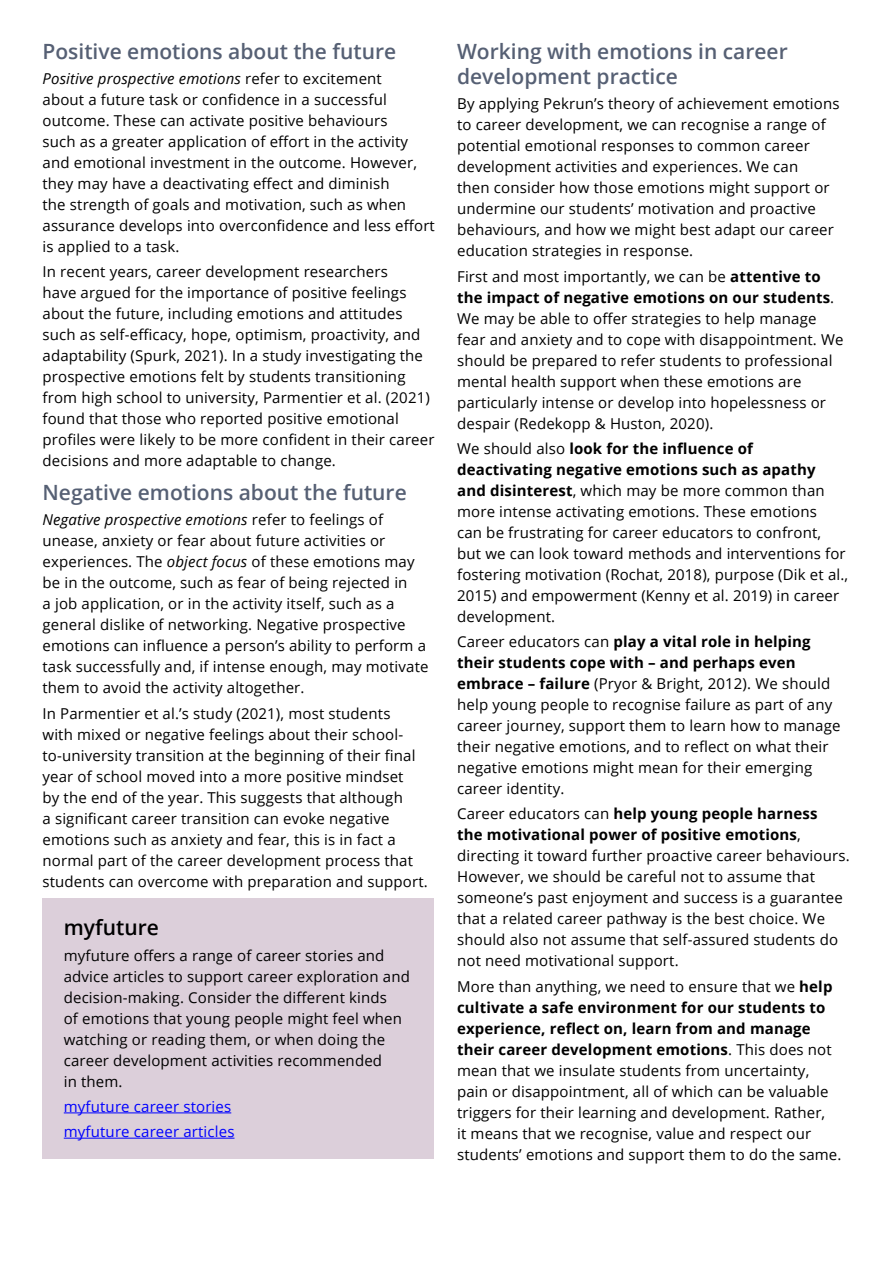
<style>
.page{position:relative;width:893px;height:1263px;background:#fff}
.page>*{position:absolute;margin:0;border:0;box-sizing:border-box;transform-origin:0 0}
.t1{font:600 21px/25.5px "Open Sans";color:#566074}
.t2{font:600 21px "Open Sans";color:#000}
.t3{font:15px/21px "Open Sans";letter-spacing:.01em;color:#000}
.t4{font:15px/25.2px "Open Sans";letter-spacing:.01em;color:#00f}
.s1{font-style:italic}
.s2{font-weight:700}
</style>
<div class="page">
<div style="left:43px;top:898px;width:391px;height:260px;background:#dccfda"></div>
<hr style="left:64px;top:1112px;width:167px;height:1px;background:#00f">
<hr style="left:64px;top:1138px;width:170px;height:1px;background:#00f">
<h1 class="t1" style="left:43px;top:38px;width:355px">Positive emotions about the future</h1>
<p class="t3" style="left:43px;top:68px;width:394px"><span class="s1">Positive prospective emotions</span> refer to excitement<br>about a future task or confidence in a successful outcome. These can activate positive behaviours<br>such as a greater application of effort in the activity and emotional investment in the outcome. However, they may have a deactivating effect and diminish<br>the strength of goals and motivation, such as when assurance develops into overconfidence and less effort is applied to a task.</p>
<p class="t3" style="left:43px;top:261px;width:393px">In recent years, career development researchers<br>have argued for the importance of positive feelings about the future, including emotions and attitudes such as self-efficacy, hope, optimism, proactivity, and adaptability (Spurk, 2021). In a study investigating the prospective emotions felt by students transitioning from high school to university, Parmentier et al. (2021) found that those who reported positive emotional profiles were likely to be more confident in their career decisions and more adaptable to change.</p>
<h1 class="t1" style="left:43px;top:479px;width:366px">Negative emotions about the future</h1>
<p class="t3" style="left:43px;top:509px;width:388px"><span class="s1">Negative prospective emotions</span> refer to feelings of unease, anxiety or fear about future activities or experiences. The <span class="s1">object focus</span> of these emotions may be in the outcome, such as fear of being rejected in<br>a job application, or in the activity itself, such as a general dislike of networking. Negative prospective emotions can influence a person’s ability to perform a task successfully and, if intense enough, may motivate them to avoid the activity altogether.</p>
<p class="t3" style="left:43px;top:702px;width:387px">In Parmentier et al.’s study (2021), most students<br>with mixed or negative feelings about their school&shy;to-university transition at the beginning of their final year of school moved into a more positive mindset<br>by the end of the year. This suggests that although<br>a significant career transition can evoke negative emotions such as anxiety and fear, this is in fact a normal part of the career development process that students can overcome with preparation and support.</p>
<h1 class="t2" style="left:64px;top:913px;width:97px">myfuture</h1>
<p class="t3" style="left:64px;top:944px;width:348px">myfuture offers a range of career stories and advice articles to support career exploration and decision-making. Consider the different kinds<br>of emotions that young people might feel when watching or reading them, or when doing the career development activities recommended<br>in them.</p>
<p class="t4" style="left:64px;top:1093px;width:172px">myfuture career stories myfuture career articles</p>
<h1 class="t1" style="left:457px;top:38px;width:332px">Working with emotions in career development practice</h1>
<p class="t3" style="left:457px;top:93px;width:384px">By applying Pekrun’s theory of achievement emotions to career development, we can recognise a range of potential emotional responses to common career development activities and experiences. We can<br>then consider how those emotions might support or undermine our students’ motivation and proactive behaviours, and how we might best adapt our career education strategies in response.</p>
<p class="t3" style="left:457px;top:265px;width:388px">First and most importantly, we can be <span class="s2">attentive to the impact of negative emotions on our students</span>.<br>We may be able to offer strategies to help manage fear and anxiety and to cope with disappointment. We should be prepared to refer students to professional mental health support when these emotions are particularly intense or develop into hopelessness or despair (Redekopp &amp; Huston, 2020).</p>
<p class="t3" style="left:457px;top:438px;width:393px">We should also <span class="s2">look for the influence of deactivating negative emotions such as apathy<br>and disinterest</span>, which may be more common than more intense activating emotions. These emotions<br>can be frustrating for career educators to confront, but we can look toward methods and interventions for fostering motivation (Rochat, 2018), purpose (Dik et al., 2015) and empowerment (Kenny et al. 2019) in career development.</p>
<p class="t3" style="left:457px;top:631px;width:385px">Career educators can <span class="s2">play a vital role in helping their students cope with – and perhaps even embrace – failure</span> (Pryor &amp; Bright, 2012). We should help young people to recognise failure as part of any career journey, support them to learn how to manage their negative emotions, and to reflect on what their negative emotions might mean for their emerging career identity.</p>
<p class="t3" style="left:457px;top:803px;width:394px">Career educators can <span class="s2">help young people harness<br>the motivational power of positive emotions</span>, directing it toward further proactive career behaviours.<br>However, we should be careful not to assume that someone’s past enjoyment and success is a guarantee that a related career pathway is the best choice. We should also not assume that self-assured students do not need motivational support.</p>
<p class="t3" style="left:457px;top:975px;width:386px">More than anything, we need to ensure that we <span class="s2">help cultivate a safe environment for our students to experience, reflect on, learn from and manage their career development emotions</span>. This does not mean that we insulate students from uncertainty, pain or disappointment, all of which can be valuable triggers for their learning and development. Rather,<br>it means that we recognise, value and respect our students’ emotions and support them to do the same.</p>
</div>
